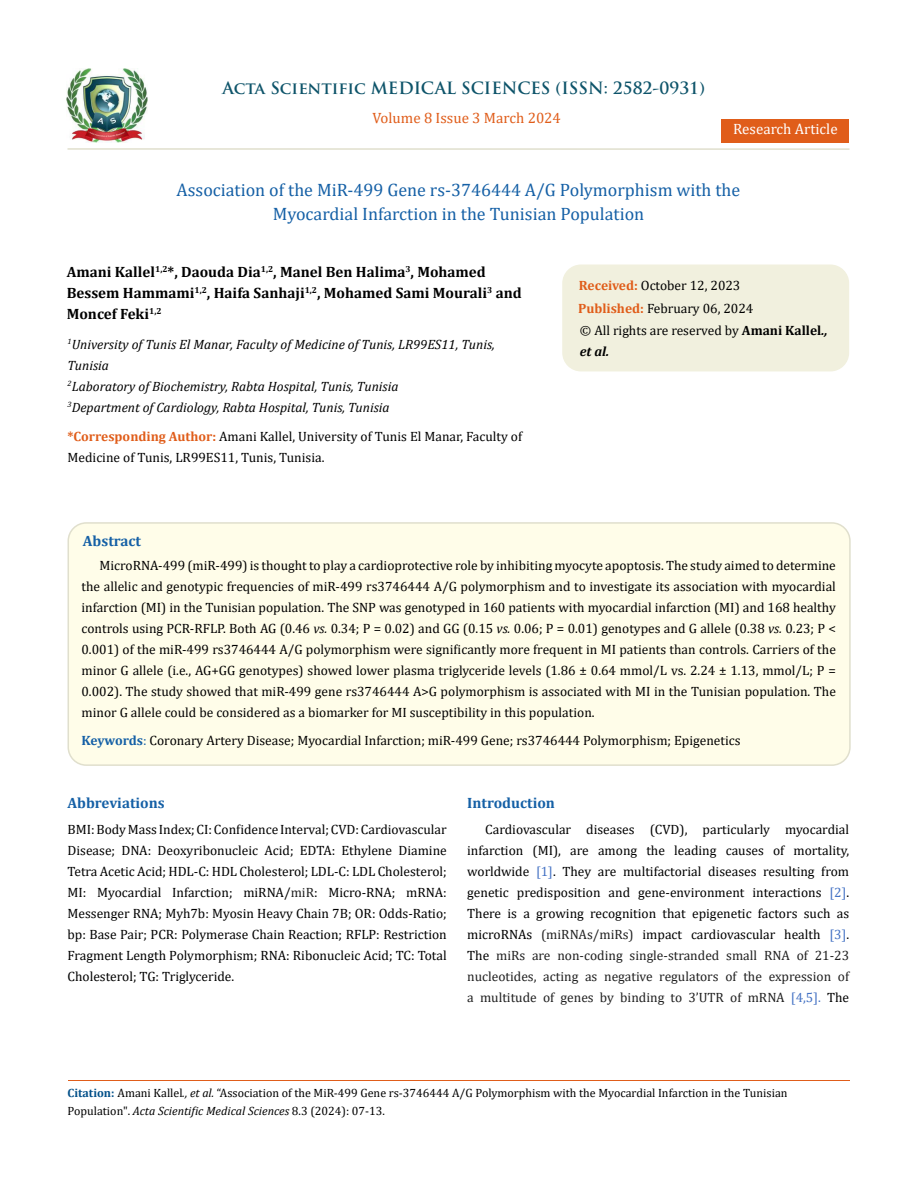
<style>
.page{position:relative;width:917px;height:1188px;background:#fff}
.page>*{position:absolute;margin:0;border:0;box-sizing:border-box;transform-origin:0 0}
.t1{font:18px/24px "Cambria";color:#1560a6;text-align:center}
.t2{font:700 16.5px "Trajan Pro";color:#0e546a}
.t3{font:700 15px/21px "Cambria";color:#000}
.t4{font:700 15px "Cambria";color:#1560a6}
.t5{font:15px "Cambria";color:#e05d1a}
.t6{font:15px "Cambria";color:#fff}
.t7{font:13.5px/21px "Cambria";color:#000}
.t8{font:italic 13.5px/21px "Cambria";color:#000}
.t9{font:12px/18px "Cambria";color:#000}
.s1{font-weight:700;color:#e05d1a}
.s2{font-weight:700}
.s3{font-weight:700;font-style:italic}
.s4{font-style:italic}
.s5{font-weight:700;color:#1560a6}
.s6{color:#1560a6}
.s7{color:#212121}
.s8{color:#4472c4}
.s9{font-weight:700;color:#035089}
</style>
<div class="page">
<img style="left:67px;top:68px;width:80px;height:74px">
<div style="left:721px;top:119px;width:128px;height:23px;background:#e05d1a"></div>
<div style="left:563px;top:265px;width:285px;height:106px;background:#f1f0de;border-radius:18px"></div>
<div style="left:562px;top:265px;width:287px;height:106px;border:2px solid #f1f0de;border-radius:18px"></div>
<div style="left:68px;top:523px;width:781px;height:242px;background:#fffde9;border-radius:18px"></div>
<div style="left:67px;top:522px;width:783px;height:244px;border:2px solid #e0dfcd;border-radius:18px"></div>
<hr style="left:68px;top:1081px;width:781px;height:1px;background:#e05d1a">
<hr style="left:67px;top:148px;width:782px;height:2px;background:#e0dfcd">
<p class="t2" style="left:222px;top:77px;width:484px">Acta Scientific MEDICAL SCIENCES (ISSN: 2582-0931)</p>
<p class="t5" style="left:372px;top:109px;width:190px">Volume 8 Issue 3 March 2024</p>
<p class="t6" style="left:733px;top:120px;width:106px">Research Article</p>
<h1 class="t1" style="left:177px;top:178px;width:565px">Association of the MiR-499 Gene rs-3746444 A/G Polymorphism with the<br>Myocardial Infarction in the Tunisian Population</h1>
<p class="t3" style="left:67px;top:261px;width:456px">Amani Kallel<sup>1,2</sup>*, Daouda Dia<sup>1,2</sup>, Manel Ben Halima<sup>3</sup>, Mohamed<br>Bessem Hammami<sup>1,2</sup>, Haifa Sanhaji<sup>1,2</sup>, Mohamed Sami Mourali<sup>3</sup> and<br>Moncef Feki<sup>1,2</sup></p>
<p class="t8" style="left:67px;top:333px;width:429px"><sup>1</sup>University of Tunis El Manar, Faculty of Medicine of Tunis, LR99ES11, Tunis, Tunisia<br><sup>2</sup>Laboratory of Biochemistry, Rabta Hospital, Tunis, Tunisia<br><sup>3</sup>Department of Cardiology, Rabta Hospital, Tunis, Tunisia</p>
<p class="t7" style="left:67px;top:426px;width:456px"><span class="s1">*Corresponding Author:</span> Amani Kallel, University of Tunis El Manar, Faculty of<br>Medicine of Tunis, LR99ES11, Tunis, Tunisia.</p>
<p class="t7" style="left:578px;top:274px;width:177px;line-height:23px"><span class="s1">Received:</span> October 12, 2023<br><span class="s1">Published:</span> February 06, 2024</p>
<p class="t7" style="left:580px;top:319px;width:249px">© All rights are reserved by <span class="s2">Amani Kallel</span><span class="s3">., et al.</span></p>
<p class="t4" style="left:83px;top:531px;width:60px">Abstract</p>
<p class="t7" style="left:81px;top:555px;width:756px;text-align:justify;text-indent:18px">MicroRNA-499 (miR-499) is thought to play a cardioprotective role by inhibiting myocyte apoptosis. The study aimed to determine the allelic and genotypic frequencies of miR-499 rs3746444 A/G polymorphism and to investigate its association with myocardial infarction (MI) in the Tunisian population. The SNP was genotyped in 160 patients with myocardial infarction (MI) and 168 healthy controls using PCR-RFLP. Both AG (0.46 <span class="s4">vs.</span> 0.34; P = 0.02) and GG (0.15 <span class="s4">vs.</span> 0.06; P = 0.01) genotypes and G allele (0.38 <span class="s4">vs.</span> 0.23; P &lt; 0.001) of the miR-499 rs3746444 A/G polymorphism were significantly more frequent in MI patients than controls. Carriers of the minor G allele (i.e., AG+GG genotypes) showed lower plasma triglyceride levels (1.86 ± 0.64 mmol/L vs. 2.24 ± 1.13, mmol/L; P = 0.002). The study showed that miR-499 gene rs3746444 A&gt;G polymorphism is associated with MI in the Tunisian population. The minor G allele could be considered as a biomarker for MI susceptibility in this population.</p>
<p class="t7" style="left:81px;top:730px;width:660px"><span class="s5">Keywords</span><span class="s6">:</span> Coronary Artery Disease; Myocardial Infarction; miR-499 Gene; rs3746444 Polymorphism; Epigenetics</p>
<p class="t4" style="left:67px;top:792px;width:99px">Abbreviations</p>
<p class="t7" style="left:67px;top:819px;width:381px;text-align:justify">BMI: Body Mass Index; CI: Confidence Interval; CVD: Cardiovascular Disease; DNA: Deoxyribonucleic Acid; EDTA: Ethylene Diamine Tetra Acetic Acid; HDL-C: HDL Cholesterol; LDL-C: LDL Cholesterol; MI: Myocardial Infarction; miRNA/<span class="s7">miR</span>: Micro-RNA; mRNA:<br>Messenger RNA; Myh7b: Myosin Heavy Chain 7B; OR: Odds-Ratio; bp: Base Pair; PCR: Polymerase Chain Reaction; RFLP: Restriction Fragment Length Polymorphism; RNA: Ribonucleic Acid; TC: Total Cholesterol; TG: Triglyceride.</p>
<p class="t4" style="left:467px;top:792px;width:89px">Introduction</p>
<p class="t7" style="left:467px;top:819px;width:383px;text-align:justify;text-indent:18px">Cardiovascular diseases (CVD), particularly myocardial infarction (MI), are among the leading causes of mortality, worldwide <span class="s8">[1]</span>. They are multifactorial diseases resulting from genetic predisposition and gene-environment interactions <span class="s8">[2]</span>.<br>There is a growing recognition that epigenetic factors such as microRNAs <span class="s7">(miRNAs/miRs)</span> impact cardiovascular health <span class="s8">[3]</span>.<br>The <span class="s7">miRs are non-coding single-stranded small RNA of 21-23 nucleotides, acting as negative regulators of the expression of a multitude of genes by binding to 3’UTR of mRNA</span> <span class="s8">[4,5].</span> The</p>
<p class="t9" style="left:67px;top:1084px;width:721px"><span class="s9">Citation:</span> Amani Kallel<span class="s4">., et al.</span> “Association of the MiR-499 Gene rs-3746444 A/G Polymorphism with the Myocardial Infarction in the Tunisian<br>Population". <span class="s4">Acta Scientific Medical Sciences</span> 8.3 (2024): 07-13.</p>
</div>
